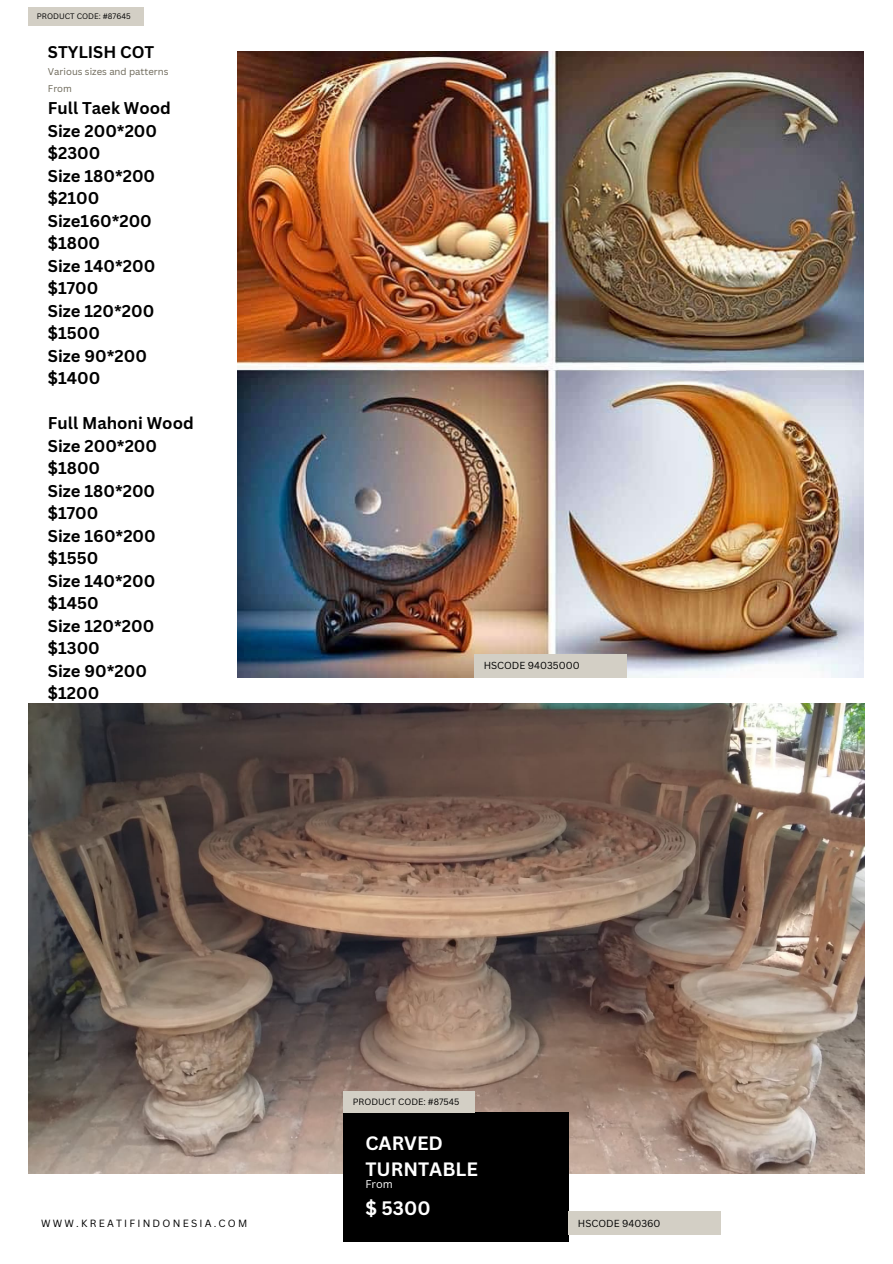
<style>
.page{position:relative;width:893px;height:1264px;background:#fff}
.page>*{position:absolute;margin:0;border:0;box-sizing:border-box;transform-origin:0 0}
.t1{font:700 18.9px/25.8px "Canva Sans";color:#fff}
.t2{font:700 16.65px/22.5px "Canva Sans";color:#000}
.t3{font:700 16.5px "Canva Sans";color:#000}
.t4{font:10.95px "Canva Sans";color:#fff}
.t5{font:10.2px "Canva Sans";letter-spacing:.215em;color:#000}
.t6{font:9.9px "Canva Sans";color:#000}
.t7{font:9.6px "Canva Sans";color:#6b6657}
.t8{font:8.85px "Canva Sans";color:#000}
.t9{font:7.8px "Canva Sans";color:#000}
</style>
<div class="page">
<img style="left:237px;top:51px;width:626px;height:626px">
<img style="left:29px;top:703px;width:835px;height:470px">
<div style="left:29px;top:7px;width:115px;height:19px;background:#d3cfc5"></div>
<div style="left:343px;top:1112px;width:226px;height:129px;background:#000"></div>
<div style="left:343px;top:1090px;width:132px;height:22px;background:#d3cfc5"></div>
<div style="left:474px;top:654px;width:152px;height:23px;background:#d3cfc5"></div>
<div style="left:569px;top:1211px;width:152px;height:23px;background:#d3cfc5"></div>
<p class="t9" style="left:37px;top:11px;width:95px">PRODUCT CODE: #87645</p>
<p class="t3" style="left:48px;top:41px;width:108px">STYLISH COT</p>
<p class="t7" style="left:48px;top:65px;width:122px">Various sizes and patterns</p>
<p class="t7" style="left:48px;top:81px;width:26px">From</p>
<p class="t2" style="left:48px;top:97px;width:124px">Full Taek Wood</p>
<p class="t2" style="left:48px;top:119px;width:111px">Size 200*200 $2300</p>
<p class="t2" style="left:48px;top:164px;width:109px">Size 180*200 $2100</p>
<p class="t2" style="left:48px;top:209px;width:105px">Size160*200 $1800</p>
<p class="t2" style="left:48px;top:254px;width:109px">Size 140*200 $1700</p>
<p class="t2" style="left:48px;top:299px;width:108px">Size 120*200 $1500</p>
<p class="t2" style="left:48px;top:344px;width:100px">Size 90*200 $1400</p>
<p class="t2" style="left:48px;top:411px;width:147px">Full Mahoni Wood</p>
<p class="t2" style="left:48px;top:434px;width:111px">Size 200*200 $1800</p>
<p class="t2" style="left:48px;top:479px;width:109px">Size 180*200 $1700</p>
<p class="t2" style="left:48px;top:524px;width:109px">Size 160*200 $1550</p>
<p class="t2" style="left:48px;top:569px;width:109px">Size 140*200 $1450</p>
<p class="t2" style="left:48px;top:614px;width:108px">Size 120*200 $1300</p>
<p class="t2" style="left:48px;top:659px;width:100px">Size 90*200 $1200</p>
<p class="t6" style="left:483px;top:659px;width:97px">HSCODE 94035000</p>
<p class="t5" style="left:41px;top:1215px;width:208px">WWW.KREATIFINDONESIA.COM</p>
<p class="t8" style="left:353px;top:1095px;width:108px">PRODUCT CODE: #87545</p>
<p class="t1" style="left:365px;top:1129px;width:114px">CARVED<br>TURNTABLE</p>
<p class="t4" style="left:365px;top:1176px;width:29px">From</p>
<p class="t1" style="left:365px;top:1194px;width:67px">$ 5300</p>
<p class="t6" style="left:578px;top:1216px;width:84px">HSCODE 940360</p>
</div>
